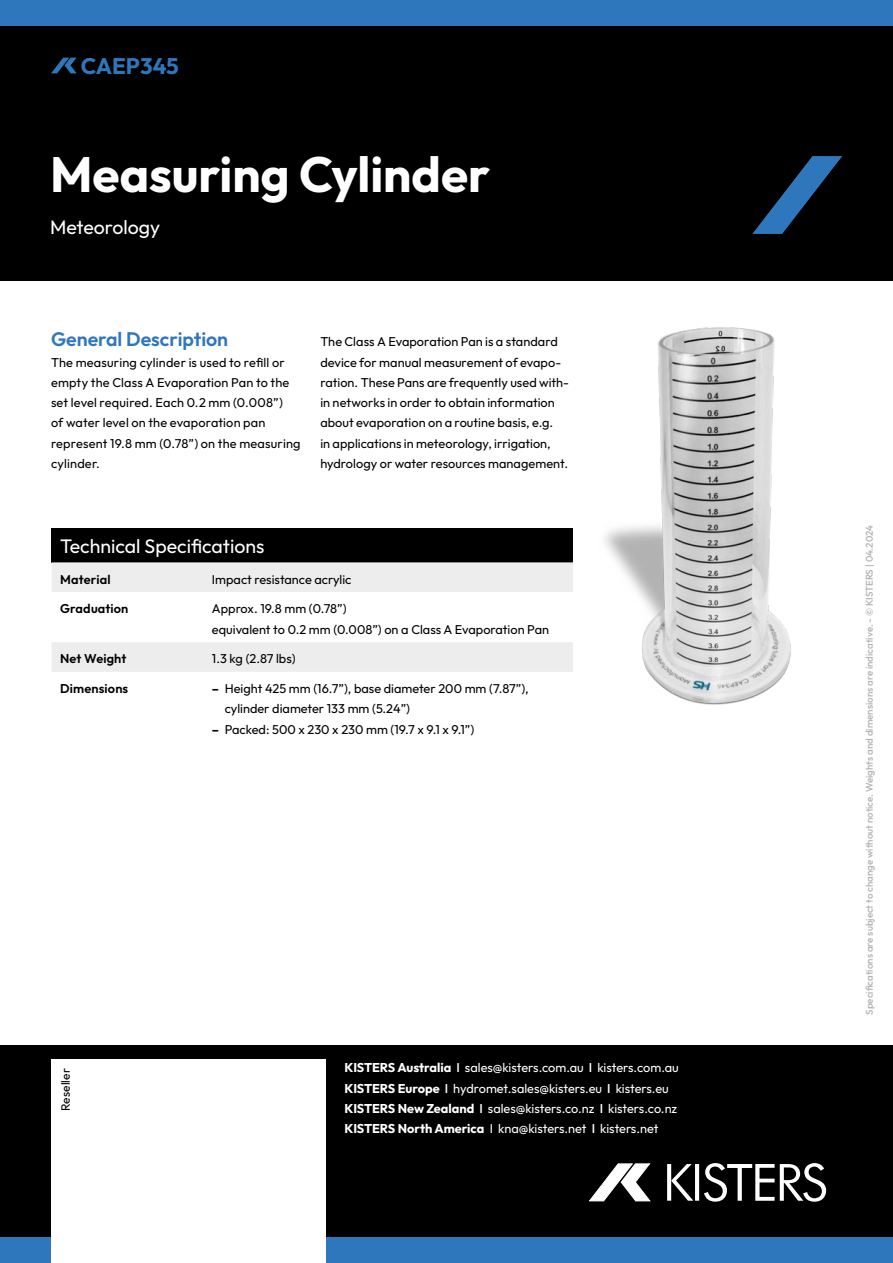
<style>
.page{position:relative;width:893px;height:1263px;background:#fff}
.page>*{position:absolute;margin:0;border:0;box-sizing:border-box;transform-origin:0 0}
.t1{font:700 49.5px "Outfit";color:#fff}
.t2{font:700 22.5px "Outfit";letter-spacing:-.005em;color:#2f77bc}
.t3{font:19.5px "Outfit";color:#fff}
.t4{font:600 19.5px "Outfit";color:#2f77bc}
.t5{font:12.75px/20.2px "Outfit";color:#000}
.t6{font:12.75px/20.2px "Outfit";color:#fff}
.t7{font:600 12.75px "Outfit";letter-spacing:.01em;color:#000}
.t8{font:12px "Outfit";letter-spacing:.015em;color:#000}
.t9{font:500 9.75px "Outfit";color:#b3b2b2}
.s1{font-weight:700}
.s2{font-weight:500}
</style>
<div class="page">
<div style="left:0;top:26px;width:893px;height:255px;background:#000"></div>
<div style="left:0;top:0;width:893px;height:26px;background:#2f77bc"></div>
<svg style="left:51px;top:58px;width:26px;height:15px"></svg>
<div style="left:0;top:1034px;width:893px;height:229px;background:#2f77bc;opacity:.4"></div>
<div style="left:0;top:1237px;width:893px;height:26px;background:#2f77bc"></div>
<svg style="left:667px;top:1164px;width:4px;height:37px"></svg>
<svg style="left:671px;top:1164px;width:22px;height:37px"></svg>
<hr style="left:695px;top:1164px;width:4px;height:37px;background:#fff">
<svg style="left:704px;top:1163px;width:122px;height:39px"></svg>
<svg style="left:589px;top:1163px;width:61px;height:38px"></svg>
<div style="left:51px;top:1059px;width:274px;height:204px;background:#fff"></div>
<svg style="left:753px;top:156px;width:89px;height:78px"></svg>
<img style="left:604px;top:327px;width:187px;height:378px">
<div style="left:52px;top:528px;width:521px;height:34px;background:#000"></div>
<div style="left:52px;top:562px;width:521px;height:30px;background:#ededed"></div>
<div style="left:52px;top:642px;width:521px;height:30px;background:#ededed"></div>
<h2 class="t2" style="left:81px;top:53px;width:99px">CAEP345</h2>
<h1 class="t1" style="left:50px;top:147px;width:442px">Measuring Cylinder</h1>
<h3 class="t3" style="left:50px;top:216px;width:112px">Meteorology</h3>
<h3 class="t4" style="left:51px;top:328px;width:179px">General Description</h3>
<p class="t5" style="left:51px;top:352px;width:251px">The measuring cylinder is used to refill or empty the Class A Evaporation Pan to the set level required. Each 0.2 mm (0.008”)<br>of water level on the evaporation pan represent 19.8 mm (0.78”) on the measuring cylinder.</p>
<p class="t5" style="left:320px;top:332px;width:250px">The Class A Evaporation Pan is a standard device for manual measurement of evapo&shy;ration. These Pans are frequently used with&shy;in networks in order to obtain information about evaporation on a routine basis, e.g.<br>in applications in meteorology, irrigation, hydrology or water resources management.</p>
<h3 class="t3" style="left:60px;top:535px;width:206px">Technical Specifications</h3>
<p class="t7" style="left:60px;top:572px;width:52px">Material</p>
<p class="t5" style="left:212px;top:569px;width:141px">Impact resistance acrylic</p>
<p class="t7" style="left:60px;top:602px;width:70px">Graduation</p>
<p class="t5" style="left:212px;top:599px;width:339px">Approx. 19.8 mm (0.78”)<br>equivalent to 0.2 mm (0.008”) on a Class A Evaporation Pan</p>
<p class="t7" style="left:60px;top:652px;width:68px">Net Weight</p>
<p class="t5" style="left:212px;top:649px;width:85px">1.3 kg (2.87 lbs)</p>
<p class="t7" style="left:60px;top:681px;width:70px">Dimensions</p>
<p class="t5" style="left:225px;top:678px;width:305px;text-indent:-13px"><span class="s1">–</span> Height 425 mm (16.7”), base diameter 200 mm (7.87”), cylinder diameter 133 mm (5.24”)</p>
<p class="t5" style="left:212px;top:719px;width:264px"><span class="s1">–</span> Packed: 500 x 230 x 230 mm (19.7 x 9.1 x 9.1”)</p>
<p class="t8" style="left:59px;top:1111px;width:45px;rotate:-90deg">Reseller</p>
<p class="t6" style="left:345px;top:1057px;width:336px"><span class="s1">KISTERS Australia</span> <span class="s2">I</span> sales@kisters.com.au <span class="s2">I</span> kisters.com.au <span class="s1">KISTERS Europe</span> <span class="s2">I</span> hydromet.sales@kisters.eu <span class="s2">I</span> kisters.eu <span class="s1">KISTERS New Zealand</span> <span class="s2">I</span> sales@kisters.co.nz <span class="s2">I</span> kisters.co.nz <span class="s1">KISTERS North America</span> I kna@kisters.net <span class="s2">I</span> kisters.net</p>
<p class="t9" style="left:864px;top:1015px;width:491px;rotate:-90deg">Specifications are subject to change without notice. Weights and dimensions are indicative. - © KISTERS | 04.2024</p>
</div>
